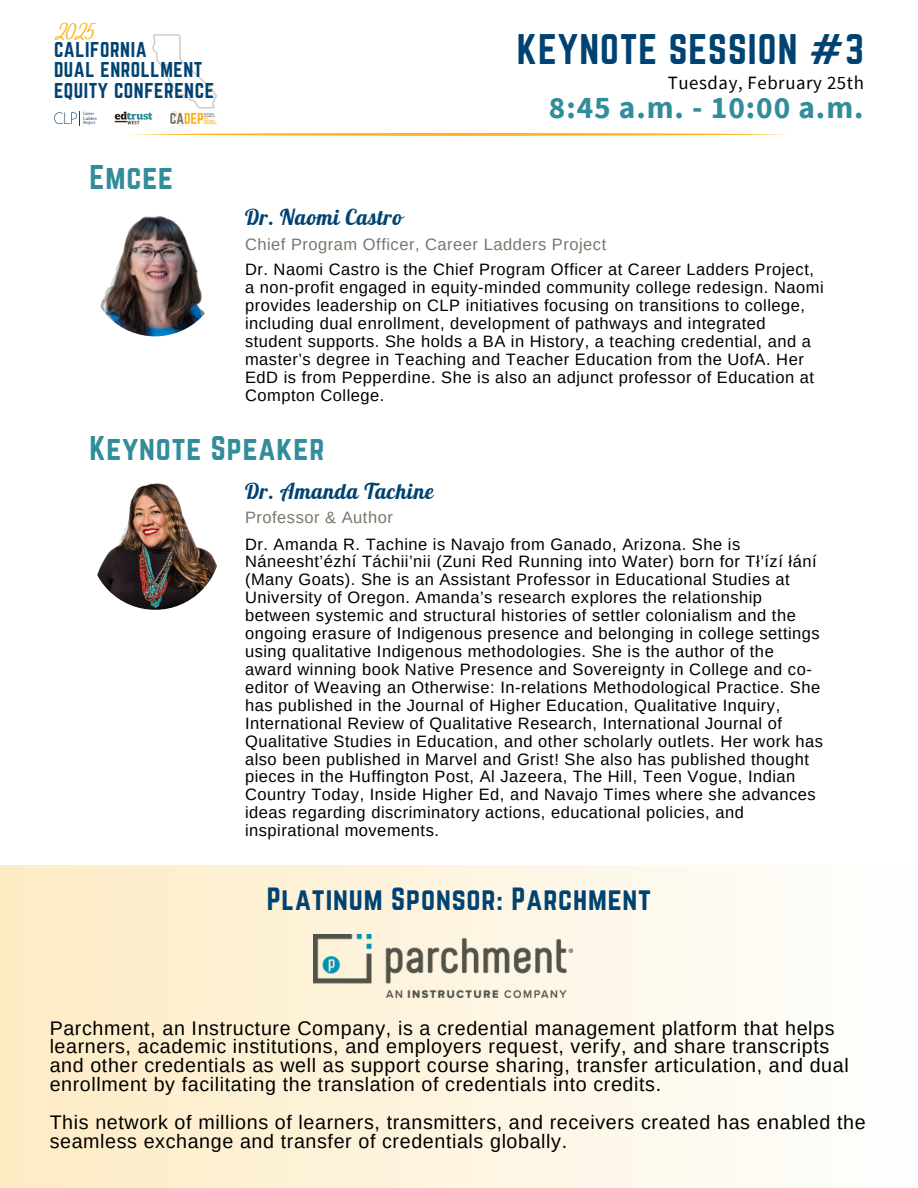
<style>
.page{position:relative;width:918px;height:1188px;background:#fff}
.page>*{position:absolute;margin:0;border:0;box-sizing:border-box;transform-origin:0 0}
.t1{font:37.5px "Norwester";letter-spacing:.03em;color:#004271}
.t2{font:700 31.35px "Source Sans Pro";color:#328d9a}
.t3{font:30px "Norwester";letter-spacing:.03em;color:#328d9a}
.t4{font:28.05px "Norwester";letter-spacing:.03em;color:#004271}
.t5{font:21.45px "Lobster";letter-spacing:.03em;color:#004271}
.t6{font:19.65px/18.9px "Arimo";letter-spacing:.03em;color:#000}
.t7{font:18.75px/20.4px "Norwester";letter-spacing:.03em;color:#004271}
.t8{font:18.75px "Source Sans Pro";letter-spacing:.03em;color:#000}
.t9{font:16.5px/17.9px "Arimo";letter-spacing:.03em;color:#000}
.t10{font:16.5px "Arimo";letter-spacing:.03em;color:#7a766c}
.t11{font:15.6px "Amsterdam Four";color:#f9b41b}
.t12{font:4.8px/4.3px "Liberation Serif";letter-spacing:-.02em;color:#124370;scale:.95 1}
</style>
<div class="page">
<img style="left:90px;top:205px;width:131px;height:131px;border-radius:50%">
<svg style="left:129px;top:133px;width:660px;height:3px;background:#facc67"></svg>
<svg style="left:152px;top:34px;width:65px;height:74px"></svg>
<img style="left:170px;top:111px;width:47px;height:15px">
<svg style="left:54px;top:111px;width:26px;height:15px"></svg>
<img style="left:114px;top:112px;width:39px;height:13px">
<img style="left:90px;top:479px;width:131px;height:131px;border-radius:50%">
<div style="left:0;top:866px;width:918px;height:322px;background:linear-gradient(to right,#fdebc3,#fffefe)"></div>
<img style="left:313px;top:935px;width:259px;height:63px">
<p class="t11" style="left:54px;top:25px;width:41px">2025</p>
<h5 class="t7" style="left:54px;top:39px;width:162px">CALIFORNIA<br>DUAL ENROLLMENT<br>EQUITY CONFERENCE</h5>
<p class="t12" style="left:83px;top:112px;width:16px">Career<br>Ladders<br>Project</p>
<p class="t3" style="left:90px;top:159px;width:85px">Emcee</p>
<p class="t1" style="left:517px;top:27px;width:349px">KEYNOTE SESSION #3</p>
<h1 class="t8" style="left:668px;top:71px;width:198px">Tuesday, February 25th</h1>
<h1 class="t2" style="left:549px;top:87px;width:316px">8:45 a.m. - 10:00 a.m.</h1>
<p class="t5" style="left:245px;top:204px;width:159px">Dr. Naomi Castro</p>
<h4 class="t10" style="left:245px;top:235px;width:363px">Chief Program Officer, Career Ladders Project</h4>
<p class="t9" style="left:245px;top:261px;width:580px">Dr. Naomi Castro is the Chief Program Officer at Career Ladders Project, a non-profit engaged in equity-minded community college redesign. Naomi provides leadership on CLP initiatives focusing on transitions to college, including dual enrollment, development of pathways and integrated student supports. She holds a BA in History, a teaching credential, and a master’s degree in Teaching and Teacher Education from the UofA. Her EdD is from Pepperdine. She is also an adjunct professor of Education at Compton College.</p>
<h2 class="t3" style="left:90px;top:430px;width:237px">Keynote Speaker</h2>
<h3 class="t5" style="left:245px;top:477px;width:190px">Dr. Amanda Tachine</h3>
<p class="t10" style="left:245px;top:508px;width:149px">Professor &amp; Author</p>
<p class="t9" style="left:245px;top:535px;width:580px">Dr. Amanda R. Tachine is Navajo from Ganado, Arizona. She is Náneesht’ézhí Táchii’nii (Zuni Red Running into Water) born for Tł’ízí łání (Many Goats). She is an Assistant Professor in Educational Studies at University of Oregon. Amanda’s research explores the relationship between systemic and structural histories of settler colonialism and the ongoing erasure of Indigenous presence and belonging in college settings using qualitative Indigenous methodologies. She is the author of the award winning book Native Presence and Sovereignty in College and co&shy;editor of Weaving an Otherwise: In-relations Methodological Practice. She has published in the Journal of Higher Education, Qualitative Inquiry, International Review of Qualitative Research, International Journal of Qualitative Studies in Education, and other scholarly outlets. Her work has also been published in Marvel and Grist! She also has published thought pieces in the Huffington Post, Al Jazeera, The Hill, Teen Vogue, Indian Country Today, Inside Higher Ed, and Navajo Times where she advances ideas regarding discriminatory actions, educational policies, and inspirational movements.</p>
<h3 class="t4" style="left:267px;top:882px;width:386px">Platinum Sponsor: Parchment</h3>
<h2 class="t6" style="left:50px;top:1018px;width:801px">Parchment, an Instructure Company, is a credential management platform that helps learners, academic institutions, and employers request, verify, and share transcripts and other credentials as well as support course sharing, transfer articulation, and dual enrollment by facilitating the translation of credentials into credits.</h2>
<p class="t6" style="left:50px;top:1113px;width:818px">This network of millions of learners, transmitters, and receivers created has enabled the seamless exchange and transfer of credentials globally.</p>
</div>
